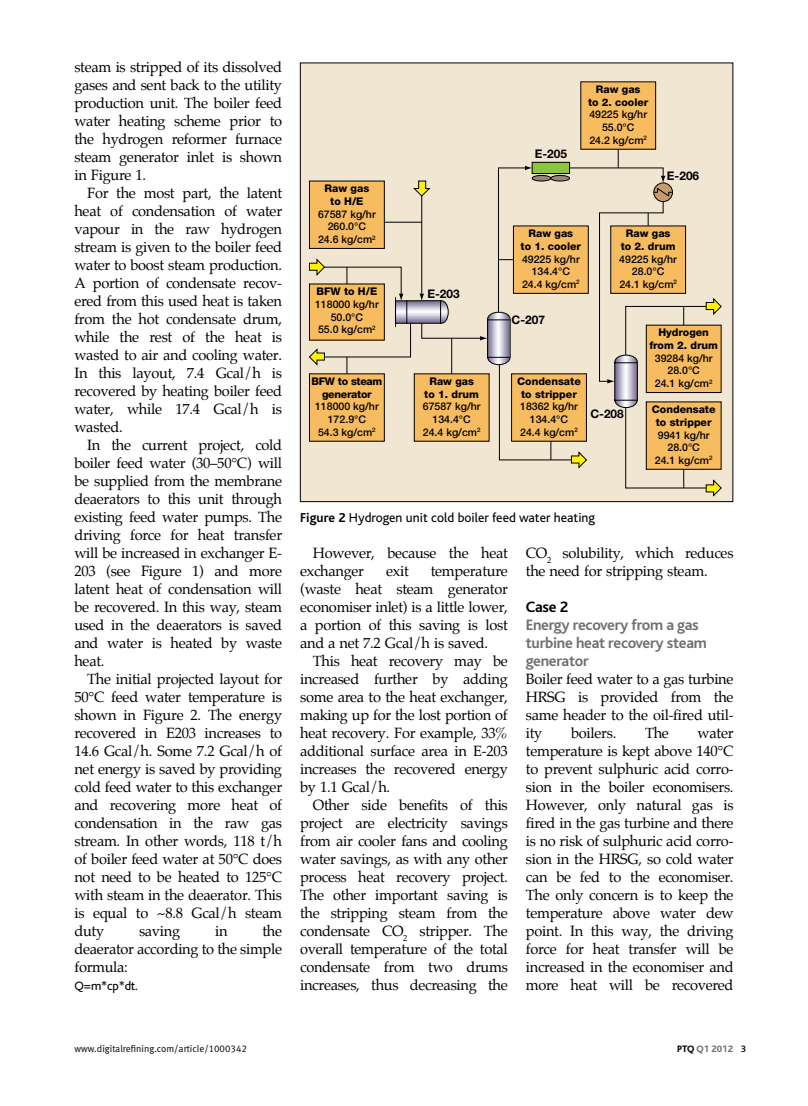
<style>
.page{position:relative;width:808px;height:1106px;background:#fff}
.page>*{position:absolute;margin:0;border:0;box-sizing:border-box;transform-origin:0 0}
.t1{font:700 15.75px/18px "Dgwwbc Bliss";letter-spacing:-.02em;color:#6d6f71}
.t2{font:700 15.75px "Dgwwbc Bliss";color:#000}
.t3{font:14.7px/18px "Ymbpdt Palatino";letter-spacing:-.02em;color:#000;text-align:justify}
.t4{font:13.5px "Qmmxvb Bliss";color:#000}
.t5{font:12.75px "Qmmxvb Bliss";color:#000}
.t6{font:700 11.85px "Jsgrhl Helvetica Neue";color:#000}
.t7{font:500 10.5px/12.6px "Rrrtbw Helvetica Neue";color:#000;text-align:center}
.t8{font:9.75px "Hshstb Meta Normal LF";color:#000}
.t9{font:800 9.75px "Jjhxsl Bliss";color:#6d6f71}
.s1{font-family:"Jnqxrh Palatino"}
.s2{font-family:"Hnnqrc Helvetica Neue";font-weight:800}
.s3{font-family:"Dgwwbc Bliss";font-weight:700}
.s4{color:#000}
.s5{font-family:"Dktltv Bliss";font-weight:500;color:#000}
</style>
<div class="page">
<div style="left:300px;top:63px;width:433px;height:438px;background:#f0e6d2"></div>
<div style="left:309px;top:374px;width:75px;height:67px;background:#f7bc60"></div>
<div style="left:309px;top:373px;width:76px;height:69px;border:1px solid #000"></div>
<div style="left:513px;top:226px;width:75px;height:67px;background:#f7bc60"></div>
<div style="left:513px;top:225px;width:76px;height:69px;border:1px solid #000"></div>
<div style="left:581px;top:82px;width:75px;height:67px;background:#f7bc60"></div>
<div style="left:580px;top:81px;width:76px;height:69px;border:1px solid #000"></div>
<svg style="left:315px;top:373px;width:250px;height:88px"></svg>
<svg style="left:550px;top:441px;width:1px;height:19px"></svg>
<div style="left:532px;top:162px;width:37px;height:11px;background:#8cc641"></div>
<div style="left:532px;top:162px;width:38px;height:12px;border:1px solid #000"></div>
<div style="left:532px;top:175px;width:19px;height:6px;background:#988575;border-radius:50%"></div>
<div style="left:532px;top:175px;width:19px;height:6px;border:1px solid #000;border-radius:50%"></div>
<div style="left:551px;top:175px;width:18px;height:6px;background:#988575;border-radius:50%"></div>
<div style="left:550px;top:175px;width:20px;height:6px;border:1px solid #000;border-radius:50%"></div>
<svg style="left:565px;top:148px;width:157px;height:349px"></svg>
<svg style="left:309px;top:166px;width:224px;height:208px"></svg>
<p class="t3" style="left:74px;top:59px;width:209px"><span class="s1">steam is stripped of its dissolved </span>gases and sent back to the utility production unit. The boiler feed water heating scheme prior to the hydrogen reformer furnace steam generator inlet is shown in Figure 1.</p>
<p class="t3" style="left:74px;top:185px;width:209px;text-indent:13px">For the most part, the latent heat of condensation of water vapour in the raw hydrogen stream is given to the boiler feed <span class="s1">water to boost steam production.<br></span>A portion of condensate recov&shy;ered from this used heat is taken from the hot condensate drum, while the rest of the heat is <span class="s1">wasted to air and cooling water.<br></span>In this layout, 7.4 Gcal/h is recovered by heating boiler feed water, while 17.4 Gcal/h is <span class="s1">wasted.</span></p>
<p class="t3" style="left:74px;top:437px;width:209px;text-indent:13px">In the current project, cold boiler feed water (30–50°C) will be supplied from the membrane deaerators to this unit through existing feed water pumps. The driving force for heat transfer will be increased in exchanger E-203 (see Figure 1) and more latent heat of condensation will be recovered. In this way, steam used in the deaerators is saved and water is heated by waste heat.</p>
<p class="t3" style="left:74px;top:671px;width:209px;text-indent:13px">The initial projected layout for 50°C feed water temperature is shown in Figure 2. The energy recovered in E203 increases to 14.6 Gcal/h. Some 7.2 Gcal/h of <span class="s1">net energy is saved by providing </span>cold feed water to this exchanger and recovering more heat of condensation in the raw gas stream. In other words, 118 t/h of boiler feed water at 50°C does not need to be heated to 125°C with steam in the deaerator. This is equal to ~8.8 Gcal/h steam duty</p>
<p class="t3" style="left:74px;top:923px;width:209px;text-indent:188px">the deaerator according to the simple <span class="s1">formula:</span></p>
<p class="t5" style="left:74px;top:979px;width:65px">Q=m*cp*dt.</p>
<p class="t3" style="left:139px;top:923px;width:43px">saving</p>
<p class="t3" style="left:215px;top:923px;width:14px">in</p>
<p class="t6" style="left:535px;top:146px;width:34px">E-205</p>
<p class="t7" style="left:588px;top:83px;width:62px"><span class="s2">Raw gas<br>to 2. cooler<br></span>49225 kg/hr<br>55.0°C<br>24.2 kg/cm<sup>2</sup></p>
<p class="t6" style="left:667px;top:169px;width:34px">E-206</p>
<p class="t7" style="left:318px;top:182px;width:59px"><span class="s2">Raw gas to H/E<br></span>67587 kg/hr<br>260.0°C<br>24.6 kg/cm<sup>2</sup></p>
<p class="t7" style="left:315px;top:285px;width:65px"><span class="s2">BFW to H/E<br></span>118000 kg/hr<br>50.0°C<br>55.0 kg/cm<sup>2</sup></p>
<p class="t6" style="left:427px;top:286px;width:34px">E-203</p>
<p class="t7" style="left:521px;top:227px;width:62px"><span class="s2">Raw gas<br>to 1. cooler<br></span>49225 kg/hr<br>134.4°C<br>24.4 kg/cm<sup>2</sup></p>
<p class="t6" style="left:511px;top:313px;width:35px">C-207</p>
<p class="t7" style="left:311px;top:375px;width:73px"><span class="s2">BFW to steam generator<br></span>118000 kg/hr<br>172.9°C<br>54.3 kg/cm<sup>2</sup></p>
<p class="t7" style="left:423px;top:375px;width:59px"><span class="s2">Raw gas to 1. drum<br></span>67587 kg/hr<br>134.4°C<br>24.4 kg/cm<sup>2</sup></p>
<p class="t7" style="left:517px;top:375px;width:65px"><span class="s2">Condensate to stripper<br></span>18362 kg/hr<br>134.4°C<br>24.4 kg/cm<sup>2</sup></p>
<p class="t7" style="left:619px;top:227px;width:59px"><span class="s2">Raw gas to 2. drum<br></span>49225 kg/hr<br>28.0°C<br>24.1 kg/cm<sup>2</sup></p>
<p class="t7" style="left:649px;top:326px;width:70px"><span class="s2">Hydrogen from 2. drum<br></span>39284 kg/hr<br>28.0°C<br>24.1 kg/cm<sup>2</sup></p>
<p class="t7" style="left:652px;top:403px;width:65px"><span class="s2">Condensate to stripper<br></span>9941 kg/hr<br>28.0°C<br>24.1 kg/cm<sup>2</sup></p>
<p class="t6" style="left:590px;top:406px;width:35px">C-208</p>
<p class="t4" style="left:300px;top:510px;width:296px"><span class="s3">Figure 2</span> Hydrogen unit cold boiler feed water heating</p>
<p class="t3" style="left:526px;top:545px;width:209px">CO<sub>2</sub> solubility, which reduces the need for stripping steam.</p>
<h2 class="t2" style="left:526px;top:599px;width:44px">Case 2</h2>
<h3 class="t1" style="left:526px;top:616px;width:183px">Energy recovery from a gas turbine heat recovery steam generator</h3>
<p class="t3" style="left:526px;top:671px;width:209px"><span class="s1">Boiler feed water to a gas turbine </span>HRSG is provided from the same header to the oil-fired util&shy;ity</p>
<p class="t3" style="left:300px;top:545px;width:209px;text-indent:13px">However, because the heat exchanger</p>
<p class="t3" style="left:386px;top:563px;width:24px">exit</p>
<p class="t3" style="left:300px;top:563px;width:209px;text-indent:131px">temperature (waste heat steam generator economiser inlet) is a little lower, a portion of this saving is lost and a net 7.2 Gcal/h is saved.</p>
<p class="t3" style="left:300px;top:653px;width:209px;text-indent:13px">This heat recovery may be increased further by adding some area to the heat exchanger, making up for the lost portion of heat recovery. For example, 33% additional surface area in E-203 increases the recovered energy by 1.1 Gcal/h.</p>
<p class="t3" style="left:300px;top:797px;width:209px;text-indent:13px">Other side benefits of this project are electricity savings <span class="s1">from air cooler fans and cooling </span>water savings, as with any other process heat recovery project.<br>The other important saving is the stripping steam from the condensate CO<sub>2</sub> stripper. The overall temperature of the total <span class="s1">condensate from two drums </span>increases, thus decreasing the</p>
<p class="t3" style="left:571px;top:725px;width:47px">boilers.</p>
<p class="t3" style="left:645px;top:725px;width:25px">The</p>
<p class="t3" style="left:526px;top:725px;width:209px;text-indent:172px">water temperature is kept above 140°C to prevent sulphuric acid corro&shy;sion in the boiler economisers.<br>However, only natural gas is fired in the gas turbine and there is no risk of sulphuric acid corro&shy;sion in the HRSG, so cold water can be fed to the economiser.<br>The only concern is to keep the <span class="s1">temperature above water dew </span>point. In this way, the driving force for heat transfer will be increased in the economiser and more heat will be recovered</p>
<p class="t8" style="left:74px;top:1042px;width:174px">www.digitalrefining.com/article/1000342</p>
<p class="t9" style="left:677px;top:1043px;width:70px"><span class="s4">PTQ</span> Q1 2012 <span class="s5">3</span></p>
</div>
